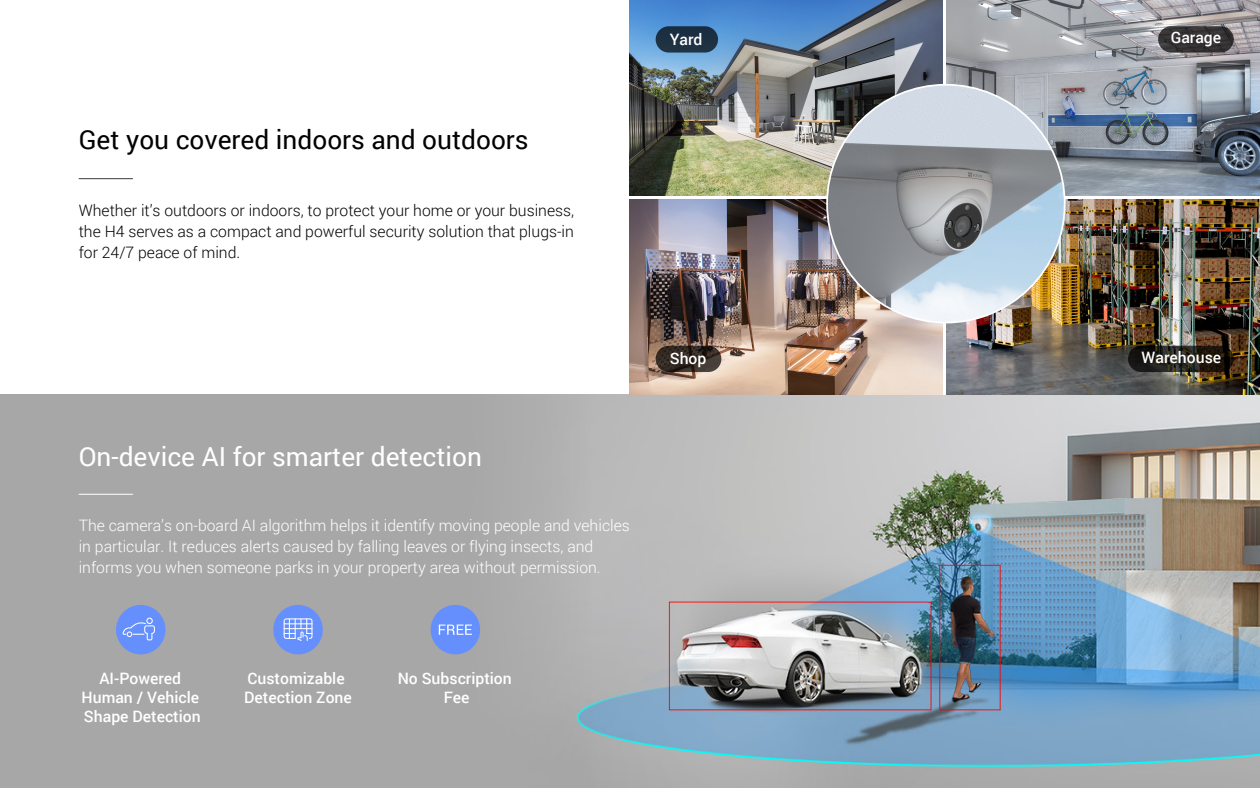
<style>
.page{position:relative;width:1260px;height:788px;background:#fff}
.page>*{position:absolute;margin:0;border:0;box-sizing:border-box;transform-origin:0 0}
.t1{font:26.25px "Roboto";color:#020202}
.t2{font:26.25px "Roboto";color:#fff}
.t3{font:300 15.75px/21px "Roboto";color:#fff}
.t4{font:300 15.75px/21px "Roboto";color:#020202;text-align:justify}
.t5{font:500 15.75px/18.9px "Roboto";color:#fff;text-align:center}
</style>
<div class="page">
<img style="left:591px;top:394px;width:669px;height:394px">
<div style="left:0;top:394px;width:591px;height:394px;background:#a7a7a7"></div>
<hr style="left:79px;top:494px;width:54px;height:1px;background:#fff">
<hr style="left:79px;top:178px;width:54px;height:1px;background:#3e3a39">
<img style="left:629px;top:0;width:631px;height:394px">
<hr style="left:629px;top:196px;width:631px;height:2px;background:#fff">
<hr style="left:943px;top:0;width:3px;height:394px;background:#fff">
<img style="left:827px;top:85px;width:238px;height:237px;border-radius:119px">
<div style="left:656px;top:26px;width:62px;height:27px;background:#1c3043;border-radius:13px"></div>
<svg style="left:1158px;top:26px;width:76px;height:27px;background:#383637"></svg>
<svg style="left:656px;top:346px;width:65px;height:26px;background:#332a24"></svg>
<svg style="left:1128px;top:346px;width:106px;height:26px;background:#1f1c15"></svg>
<div style="left:116px;top:605px;width:49px;height:49px;background:#648ffc;border-radius:50%"></div>
<div style="left:273px;top:605px;width:50px;height:49px;background:#648ffc;border-radius:50%"></div>
<div style="left:431px;top:605px;width:49px;height:49px;background:#648ffc;border-radius:50%"></div>
<svg style="left:123px;top:617px;width:32px;height:23px"></svg>
<svg style="left:284px;top:618px;width:28px;height:23px"></svg>
<svg style="left:439px;top:624px;width:33px;height:10px"></svg>
<h1 class="t1" style="left:79px;top:121px;width:451px">Get you covered indoors and outdoors</h1>
<p class="t4" style="left:79px;top:199px;width:497px">Whether it’s outdoors or indoors, to protect your home or your business, the H4 serves as a compact and powerful security solution that plugs-in for 24/7 peace of mind.</p>
<h1 class="t2" style="left:79px;top:438px;width:405px">On-device AI for smarter detection</h1>
<p class="t3" style="left:79px;top:514px;width:553px">The camera’s on-board AI algorithm helps it identify moving people and vehicles in particular. It reduces alerts caused by falling leaves or flying insects, and informs you when someone parks in your property area without permission.</p>
<p class="t5" style="left:82px;top:668px;width:121px">AI-Powered<br>Human / Vehicle<br>Shape Detection</p>
<p class="t5" style="left:244px;top:668px;width:109px;text-align:left">Customizable<br>Detection Zone</p>
<p class="t5" style="left:398px;top:668px;width:116px">No Subscription<br>Fee</p>
<p class="t5" style="left:670px;top:29px;width:34px">Yard</p>
<p class="t5" style="left:1171px;top:28px;width:52px">Garage</p>
<p class="t5" style="left:670px;top:348px;width:38px">Shop</p>
<p class="t5" style="left:1142px;top:347px;width:81px">Warehouse</p>
</div>
